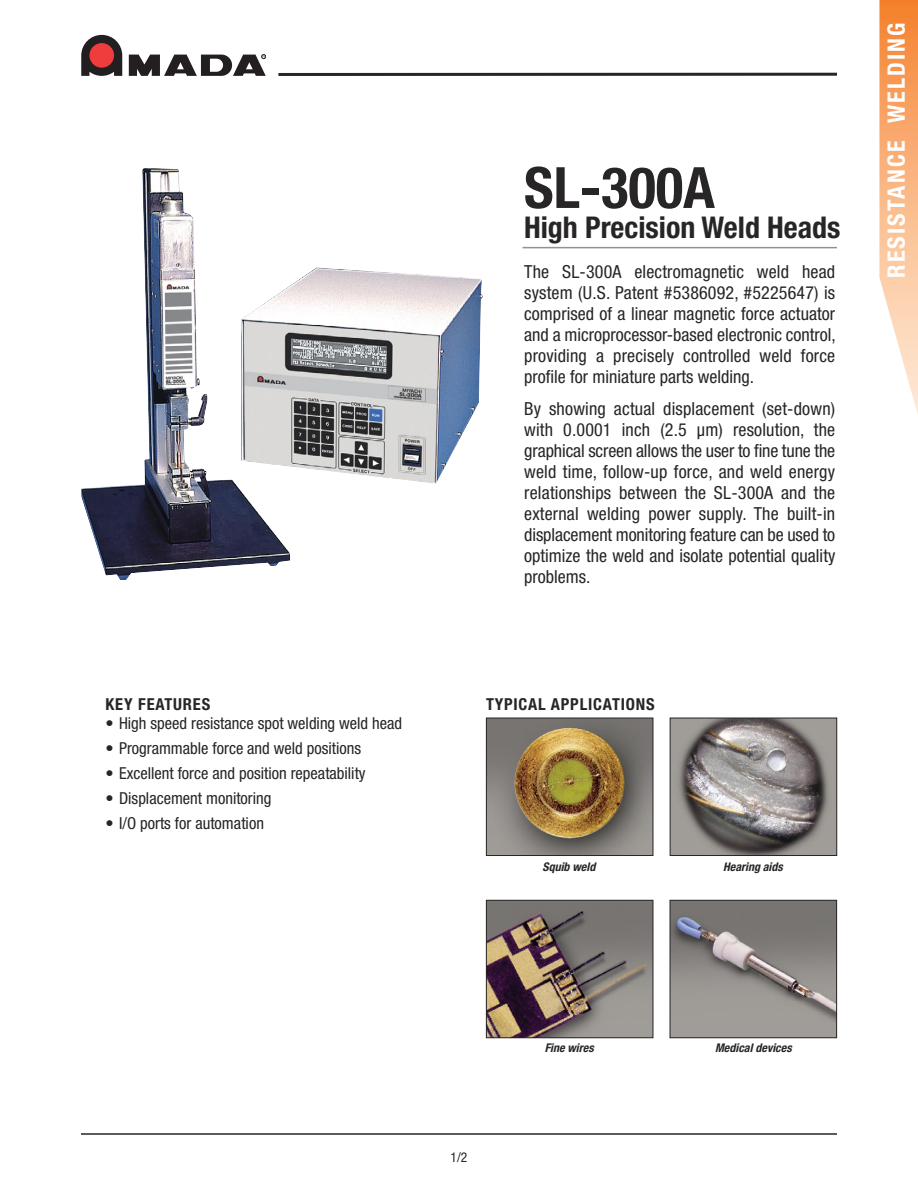
<style>
.page{position:relative;width:918px;height:1188px;background:#fff}
.page>*{position:absolute;margin:0;border:0;box-sizing:border-box;transform-origin:0 0}
.t1{font:700 condensed 57px "Helvetica Neue";color:#272526}
.t2{font:700 condensed 30px "Helvetica Neue";color:#272526}
.t3{font:700 condensed 24px "Helvetica Neue";letter-spacing:.09em;color:#fff}
.t4{font:condensed 18px/21px "Helvetica Neue";color:#272526;text-align:justify}
.t5{font:condensed 16.5px "Helvetica Neue";color:#272526}
.t6{font:700 condensed 16.5px "Helvetica Neue";letter-spacing:.05em;color:#272526}
.t7{font:condensed 13.5px "Helvetica Neue";color:#272526}
.t8{font:italic 700 condensed 12px "Helvetica Neue";color:#272526}
</style>
<div class="page">
<svg style="left:81px;top:35px;width:41px;height:41px;background:#794445"></svg>
<svg style="left:129px;top:54px;width:137px;height:22px"></svg>
<hr style="left:81px;top:1133px;width:756px;height:2px;background:#272526">
<img style="left:879px;top:0;width:39px;height:415px">
<hr style="left:278px;top:73px;width:559px;height:3px;background:#272526">
<hr style="left:523px;top:247px;width:314px;height:1px;background:#939293">
<img style="left:81px;top:168px;width:402px;height:412px">
<img style="left:488px;top:720px;width:163px;height:134px">
<div style="left:486px;top:718px;width:167px;height:138px;border:1px solid #272526"></div>
<img style="left:672px;top:720px;width:163px;height:134px">
<div style="left:670px;top:718px;width:167px;height:138px;border:1px solid #272526"></div>
<img style="left:488px;top:902px;width:163px;height:134px">
<div style="left:486px;top:900px;width:167px;height:138px;border:1px solid #272526"></div>
<img style="left:672px;top:902px;width:163px;height:134px">
<div style="left:670px;top:900px;width:167px;height:138px;border:1px solid #272526"></div>
<p class="t6" style="left:106px;top:698px;width:106px">KEY FEATURES</p>
<p class="t5" style="left:106px;top:717px;width:298px">• High speed resistance spot welding weld head</p>
<p class="t5" style="left:106px;top:742px;width:257px">• Programmable force and weld positions</p>
<p class="t5" style="left:106px;top:767px;width:262px">• Excellent force and position repeatability</p>
<p class="t5" style="left:106px;top:792px;width:167px">• Displacement monitoring</p>
<p class="t5" style="left:106px;top:817px;width:160px">• I/O ports for automation</p>
<p class="t1" style="left:524px;top:167px;width:192px">SL-300A</p>
<p class="t2" style="left:524px;top:217px;width:318px">High Precision Weld Heads</p>
<p class="t4" style="left:524px;top:263px;width:313px">The SL-300A electromagnetic weld head system (U.S. Patent #5386092, #5225647) is comprised of a linear magnetic force actuator and a microprocessor-based electronic control, providing a precisely controlled weld force profile for miniature parts welding.</p>
<p class="t4" style="left:524px;top:399px;width:313px">By showing actual displacement (set-down) with 0.0001 inch (2.5 µm) resolution, the graphical screen allows the user to fine tune the weld time, follow-up force, and weld energy relationships between the SL-300A and the external welding power supply. The built-in displacement monitoring feature can be used to optimize the weld and isolate potential quality problems.</p>
<p class="t6" style="left:486px;top:698px;width:170px">TYPICAL APPLICATIONS</p>
<p class="t3" style="left:888px;top:278px;width:257px;rotate:-90deg">RESISTANCE WELDING</p>
<p class="t8" style="left:542px;top:862px;width:57px">Squib weld</p>
<p class="t8" style="left:723px;top:862px;width:64px">Hearing aids</p>
<p class="t7" style="left:451px;top:1153px;width:18px">1/2</p>
<p class="t8" style="left:545px;top:1043px;width:53px">Fine wires</p>
<p class="t8" style="left:715px;top:1043px;width:80px">Medicaldevices</p>
</div>
